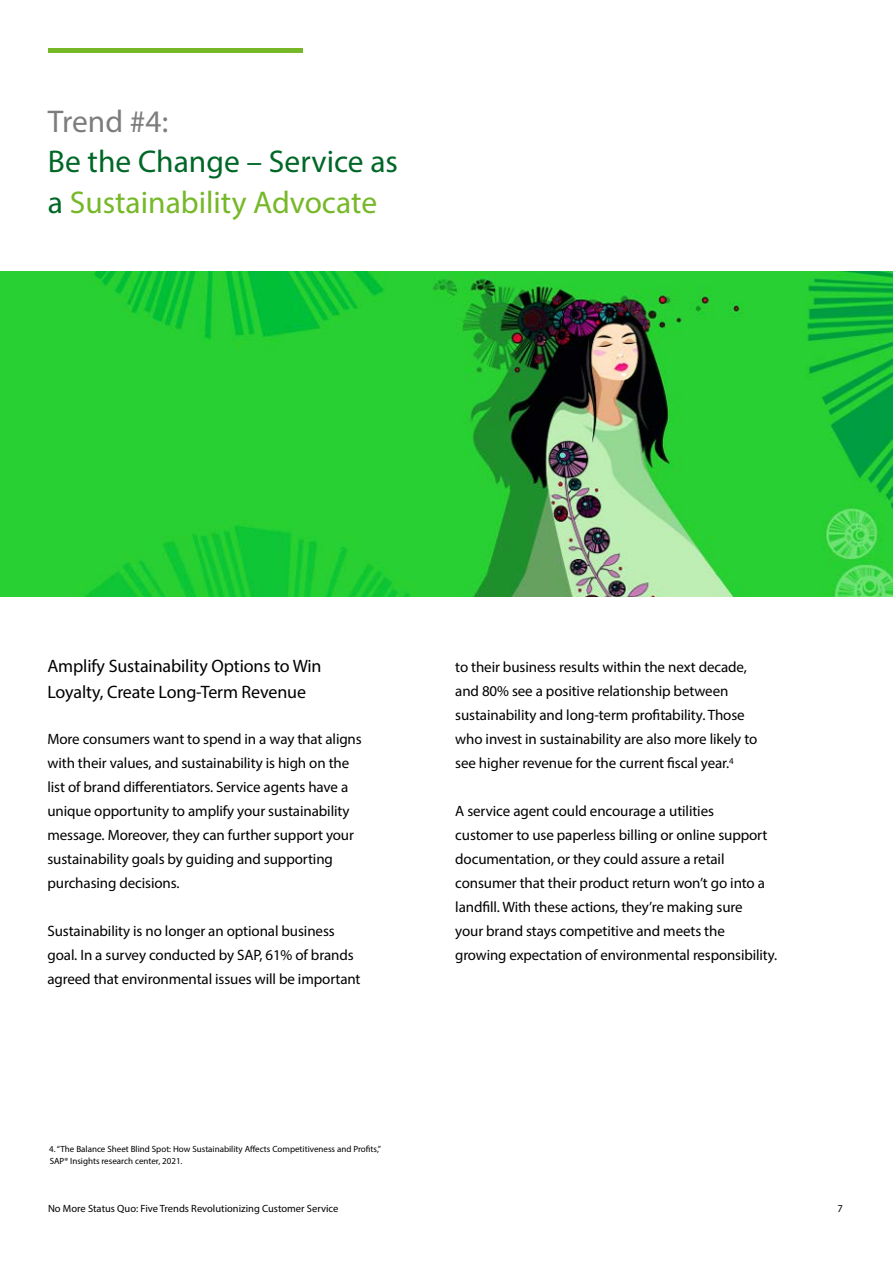
<style>
.page{position:relative;width:893px;height:1263px;background:#fff}
.page>*{position:absolute;margin:0;border:0;box-sizing:border-box;transform-origin:0 0}
.Headline{font:31.5px/40.5px "Myriad Pro";color:#006727}
.Headline-2{font:31.5px "Myriad Pro";letter-spacing:-.005em;color:#7d7d7d}
.BODY{font:18px/25.5px "Myriad Pro";letter-spacing:-.005em;color:#000}
.BODY-2{font:15px/24px "Myriad Pro";letter-spacing:-.005em;color:#000}
.t1{font:10.5px "Myriad Pro";color:#000}
.t2{font:9px/12px "Myriad Pro";color:#000}
.s1{color:#76b828}
</style>
<div class="page">
<hr style="left:48px;top:48px;width:254px;height:4px;background:#76b828">
<img style="left:0;top:272px;width:893px;height:324px">
<p class="Headline-2" style="left:48px;top:102px;width:122px">Trend #4:</p>
<p class="Headline" style="left:48px;top:141px;width:352px">Be the Change – Service as a <span class="s1">Sustainability Advocate</span></p>
<p class="BODY" style="left:47px;top:653px;width:276px">Amplify Sustainability Options to Win<br>Loyalty, Create Long-Term Revenue</p>
<p class="BODY-2" style="left:47px;top:727px;width:316px">More consumers want to spend in a way that aligns with their values, and sustainability is high on the list of brand differentiators. Service agents have a unique opportunity to amplify your sustainability message. Moreover, they can further support your sustainability goals by guiding and supporting purchasing decisions.</p>
<p class="BODY-2" style="left:47px;top:919px;width:315px">Sustainability is no longer an optional business goal. In a survey conducted by SAP, 61% of brands agreed that environmental issues will be important</p>
<p class="t2" style="left:49px;top:1143px;width:333px">4. “The Balance Sheet Blind Spot: How Sustainability Affects Competitiveness and Profits,”<br>SAP® Insights research center, 2021.</p>
<p class="BODY-2" style="left:455px;top:655px;width:304px">to their business results within the next decade, and 80% see a positive relationship between sustainability and long-term profitability. Those who invest in sustainability are also more likely to see higher revenue for the current fiscal year.<sup>4</sup></p>
<p class="BODY-2" style="left:455px;top:799px;width:323px">A service agent could encourage a utilities<br>customer to use paperless billing or online support documentation, or they could assure a retail consumer that their product return won’t go into a landfill. With these actions, they’re making sure<br>your brand stays competitive and meets the growing expectation of environmental responsibility.</p>
<p class="t1" style="left:48px;top:1202px;width:292px">No More Status Quo: Five Trends Revolutionizing Customer Service</p>
<p class="t1" style="left:837px;top:1202px;width:7px">7</p>
</div>
